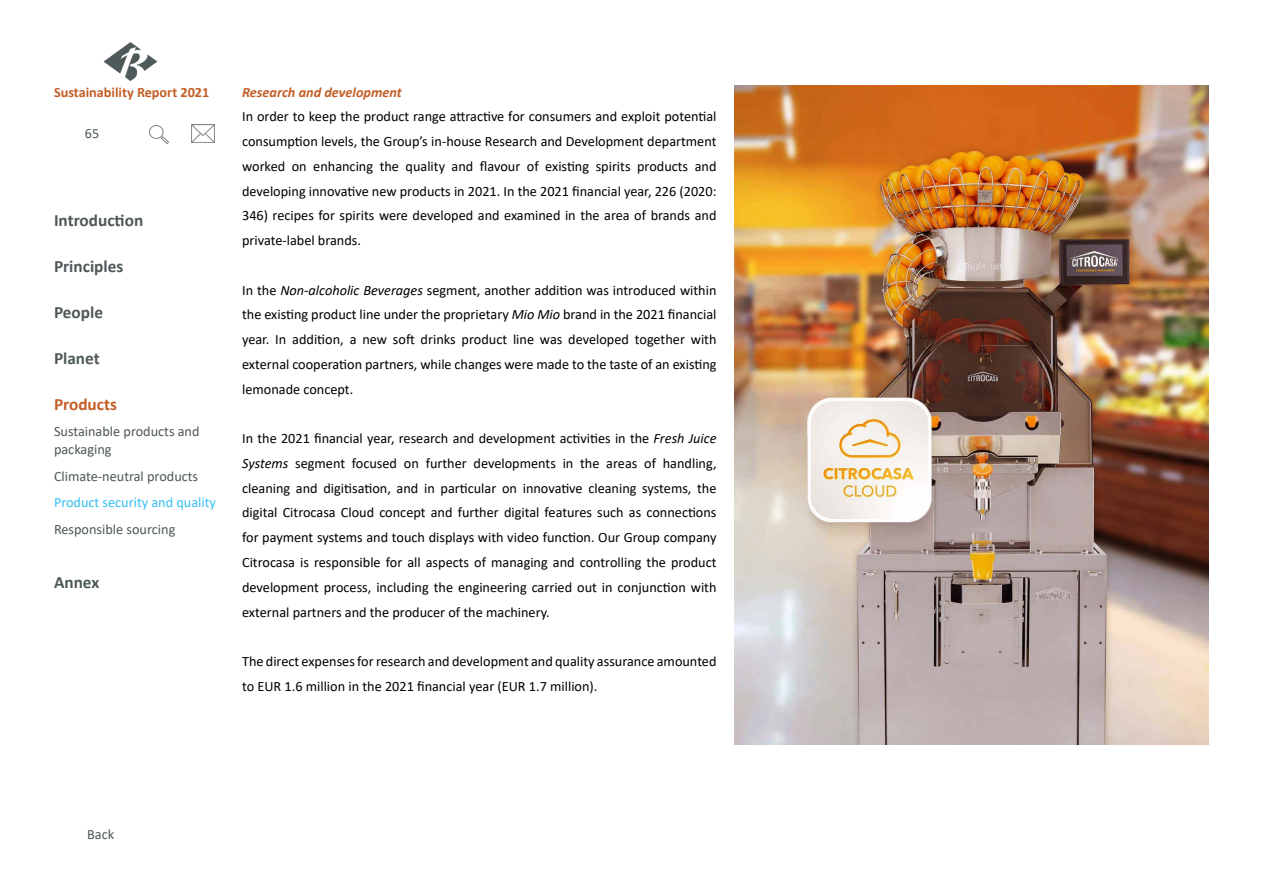
<style>
.page{position:relative;width:1263px;height:893px;background:#fff}
.page>*{position:absolute;margin:0;border:0;box-sizing:border-box;transform-origin:0 0}
.t1{font:700 17.25px "Calibri";color:#4e5859}
.t2{font:700 17.25px "Calibri";color:#c25e26}
.t3{font:14.25px/24.8px "Calibri";color:#000;text-align:justify}
.t4{font:14.25px/18px "Calibri";color:#4e5859}
.t5{font:14.25px "Calibri";color:#37bff0}
.t6{font:700 14.25px "Calibri";color:#c25e26}
.t7{font:italic 700 14.25px "Calibri";color:#c25e26}
.t8{font:14.1px "Calibri";color:#4e5859}
.s1{font-style:italic}
</style>
<div class="page">
<img style="left:103px;top:43px;width:55px;height:38px">
<img style="left:150px;top:125px;width:18px;height:19px">
<img style="left:192px;top:125px;width:22px;height:17px">
<img style="left:734px;top:86px;width:475px;height:658px">
<p class="t6" style="left:54px;top:82px;width:157px">Sustainability Report 2021</p>
<p class="t8" style="left:85px;top:123px;width:16px">65</p>
<p class="t1" style="left:54px;top:208px;width:91px">Introduction</p>
<p class="t1" style="left:54px;top:254px;width:71px">Principles</p>
<p class="t1" style="left:54px;top:300px;width:51px">People</p>
<p class="t1" style="left:54px;top:346px;width:47px">Planet</p>
<p class="t2" style="left:54px;top:392px;width:64px">Products</p>
<p class="t4" style="left:54px;top:422px;width:147px">Sustainable products and packaging</p>
<p class="t4" style="left:54px;top:466px;width:146px">Climate-neutral products</p>
<p class="t5" style="left:54px;top:492px;width:164px">Product security and quality</p>
<p class="t4" style="left:54px;top:520px;width:123px">Responsible sourcing</p>
<p class="t1" style="left:54px;top:570px;width:47px">Annex</p>
<p class="t7" style="left:242px;top:82px;width:161px">Research and development</p>
<p class="t3" style="left:242px;top:104px;width:476px">In order to keep the product range attractive for consumers and exploit potential consumption levels, the Group’s in-house Research and Development department worked on enhancing the quality and flavour of existing spirits products and developing innovative new products in 2021. In the 2021 financial year, 226 (2020:<br>346) recipes for spirits were developed and examined in the area of brands and private-label brands.</p>
<p class="t3" style="left:242px;top:277px;width:476px">In the <span class="s1">Non-alcoholic Beverages</span> segment, another addition was introduced within the existing product line under the proprietary <span class="s1">Mio Mio</span> brand in the 2021 financial year. In addition, a new soft drinks product line was developed together with external cooperation partners, while changes were made to the taste of an existing lemonade concept.</p>
<p class="t3" style="left:242px;top:426px;width:476px">In the 2021 financial year, research and development activities in the <span class="s1">Fresh Juice Systems</span> segment focused on further developments in the areas of handling, cleaning and digitisation, and in particular on innovative cleaning systems, the digital Citrocasa Cloud concept and further digital features such as connections for payment systems and touch displays with video function. Our Group company Citrocasa is responsible for all aspects of managing and controlling the product development process, including the engineering carried out in conjunction with external partners and the producer of the machinery.</p>
<p class="t3" style="left:242px;top:648px;width:476px">The direct expenses for research and development and quality assurance amounted to EUR 1.6 million in the 2021 financial year (EUR 1.7 million).</p>
<p class="t4" style="left:87px;top:825px;width:29px">Back</p>
</div>
